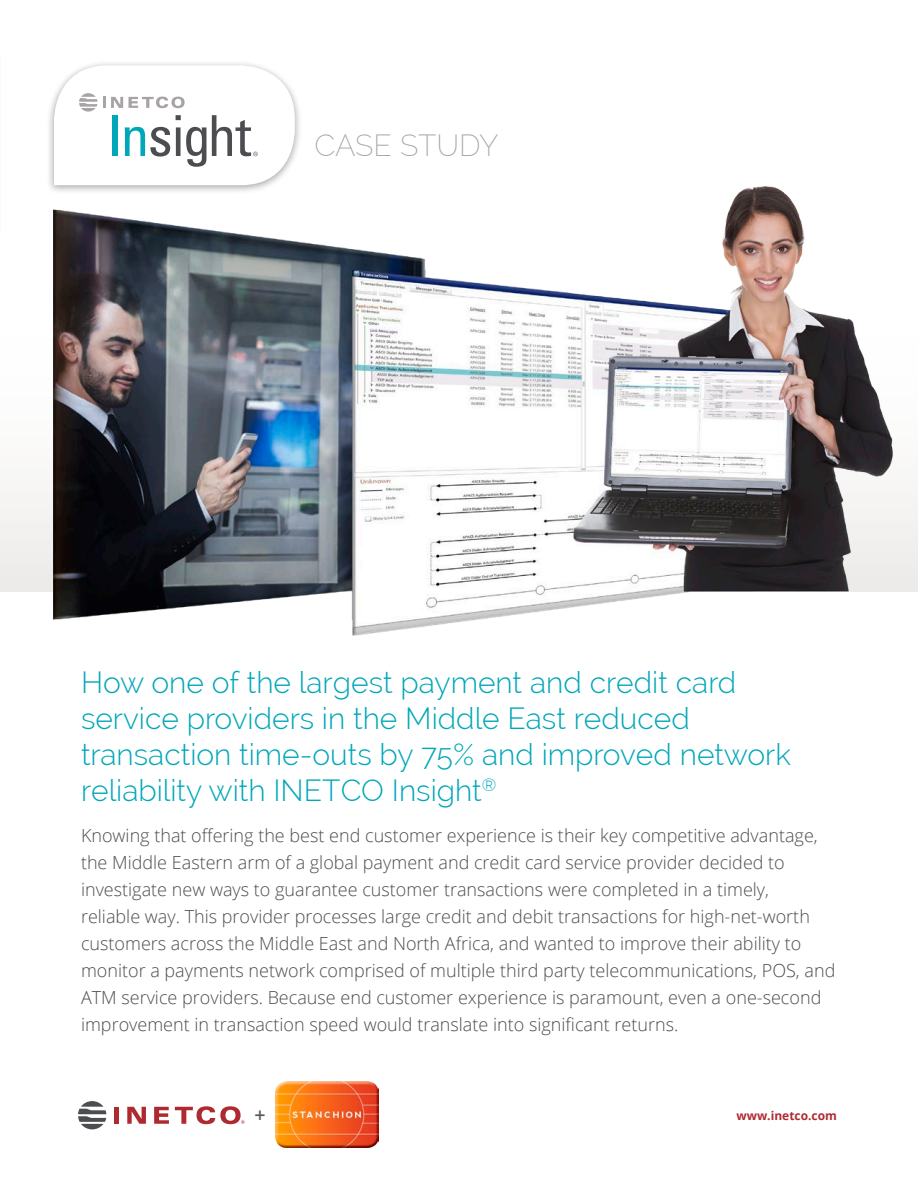
<style>
.page{position:relative;width:918px;height:1188px;background:#fff}
.page>*{position:absolute;margin:0;border:0;box-sizing:border-box;transform-origin:0 0}
.t1{font:300 30px/36px "Raleway";color:#00a7b8}
.t2{font:200 30px "Raleway";letter-spacing:-.01em;color:#a8a3a5}
.t3{font:600 19.5px "Open Sans";color:#57595b}
.t4{font:300 18px/27px "Open Sans";color:#4d4d4e}
.t5{font:700 12px "Open Sans";color:#af2a30}
</style>
<div class="page">
<div style="left:0;top:234px;width:918px;height:358px;background:linear-gradient(to bottom,#fff,#f0eeec)"></div>
<img style="left:276px;top:1081px;width:102px;height:67px">
<svg style="left:78px;top:1101px;width:28px;height:28px"></svg>
<svg style="left:127px;top:1107px;width:19px;height:17px"></svg>
<svg style="left:154px;top:1107px;width:15px;height:17px"></svg>
<svg style="left:175px;top:1106px;width:70px;height:18px"></svg>
<hr style="left:115px;top:1107px;width:4px;height:17px;background:#af2a30">
<img style="left:40px;top:63px;width:854px;height:573px">
<h1 class="t2" style="left:315px;top:128px;width:185px">CASE STUDY</h1>
<h1 class="t1" style="left:81px;top:665px;width:712px">How one of the largest payment and credit card service providers in the Middle East reduced transaction time-outs by 75% and improved network reliability with INETCO Insight<sup>®</sup></h1>
<p class="t4" style="left:81px;top:821px;width:756px">Knowing that offering the best end customer experience is their key competitive advantage, the Middle Eastern arm of a global payment and credit card service provider decided to investigate new ways to guarantee customer transactions were completed in a timely,<br>reliable way. This provider processes large credit and debit transactions for high-net-worth customers across the Middle East and North Africa, and wanted to improve their ability to monitor a payments network comprised of multiple third party telecommunications, POS, and ATM service providers. Because end customer experience is paramount, even a one-second improvement in transaction speed would translate into significant returns.</p>
<p class="t3" style="left:254px;top:1101px;width:13px">+</p>
<p class="t5" style="left:737px;top:1107px;width:102px">www.inetco.com</p>
</div>
